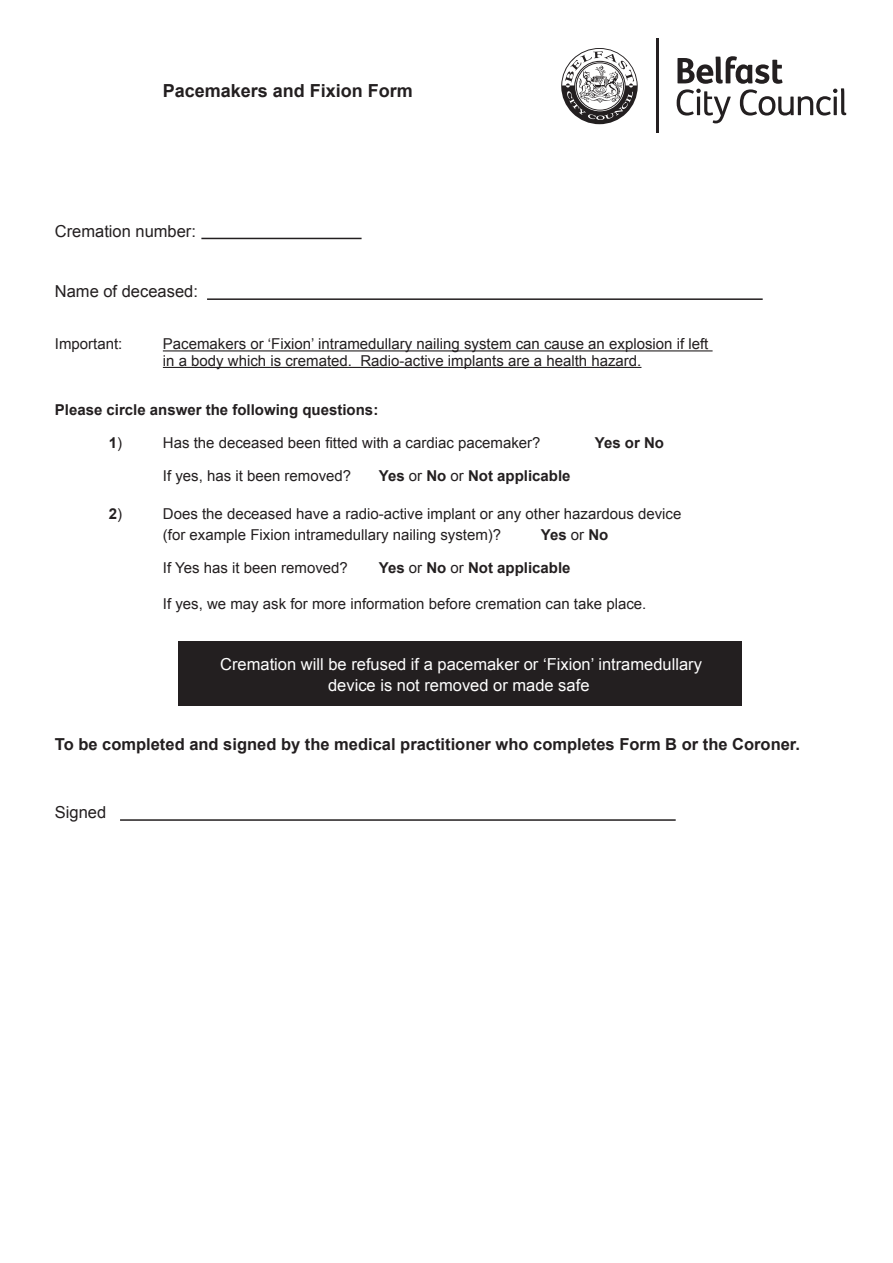
<style>
.page{position:relative;width:893px;height:1263px;background:#fff}
.page>*{position:absolute;margin:0;border:0;box-sizing:border-box;transform-origin:0 0}
.t1{font:700 18px "Arial";color:#231f20}
.t2{font:16.5px "Arial";color:#fff}
.t3{font:700 16.5px "Arial";color:#231f20}
.t4{font:16.5px "Arial";color:#231f20}
.t5{font:15px "Arial";color:#231f20}
.t6{font:700 15px "Arial";color:#231f20}
.s1{font-weight:400}
</style>
<div class="page">
<div style="left:178px;top:642px;width:563px;height:64px;background:#231f20"></div>
<hr style="left:201px;top:238px;width:161px;height:1px;background:#231f20">
<hr style="left:207px;top:298px;width:556px;height:2px;background:#231f20">
<hr style="left:163px;top:350px;width:550px;height:1px;background:#231f20">
<hr style="left:163px;top:367px;width:478px;height:1px;background:#231f20">
<hr style="left:120px;top:819px;width:556px;height:2px;background:#231f20">
<svg style="left:561px;top:48px;width:77px;height:76px"></svg>
<svg style="left:677px;top:56px;width:169px;height:67px"></svg>
<hr style="left:656px;top:38px;width:3px;height:95px;background:#231f20">
<p class="t1" style="left:163px;top:79px;width:252px">Pacemakers and Fixion Form</p>
<p class="t4" style="left:55px;top:220px;width:143px">Cremation number:</p>
<p class="t4" style="left:55px;top:280px;width:145px">Name of deceased:</p>
<p class="t5" style="left:55px;top:334px;width:69px">Important:</p>
<p class="t5" style="left:163px;top:334px;width:547px">Pacemakers or ‘Fixion’ intramedullary nailing system can cause an explosion if left</p>
<p class="t5" style="left:163px;top:351px;width:480px">in a body which is cremated. Radio-active implants are a health hazard.</p>
<p class="t6" style="left:55px;top:400px;width:325px">Please circle answer the following questions:</p>
<p class="t6" style="left:109px;top:433px;width:15px">1<span class="s1">)</span></p>
<p class="t5" style="left:163px;top:433px;width:379px">Has the deceased been fitted with a cardiac pacemaker?</p>
<p class="t6" style="left:595px;top:433px;width:71px">Yes or No</p>
<p class="t5" style="left:163px;top:466px;width:190px">If yes, has it been removed?</p>
<p class="t6" style="left:379px;top:466px;width:193px">Yes <span class="s1">or</span> No <span class="s1">or</span> Not applicable</p>
<p class="t6" style="left:109px;top:504px;width:15px">2<span class="s1">)</span></p>
<p class="t5" style="left:163px;top:504px;width:520px">Does the deceased have a radio-active implant or any other hazardous device</p>
<p class="t5" style="left:163px;top:525px;width:340px">(for example Fixion intramedullary nailing system)?</p>
<p class="t6" style="left:541px;top:525px;width:69px">Yes <span class="s1">or</span> No</p>
<p class="t5" style="left:163px;top:558px;width:187px">If Yes has it been removed?</p>
<p class="t6" style="left:379px;top:558px;width:193px">Yes <span class="s1">or</span> No <span class="s1">or</span> Not applicable</p>
<p class="t5" style="left:163px;top:594px;width:485px">If yes, we may ask for more information before cremation can take place.</p>
<p class="t2" style="left:220px;top:653px;width:483px">Cremation will be refused if a pacemaker or ‘Fixion’ intramedullary</p>
<p class="t2" style="left:328px;top:674px;width:263px">device is not removed or made safe</p>
<p class="t3" style="left:55px;top:733px;width:747px">To be completed and signed by the medical practitioner who completes Form B or the Coroner.</p>
<p class="t4" style="left:55px;top:801px;width:53px">Signed</p>
</div>
